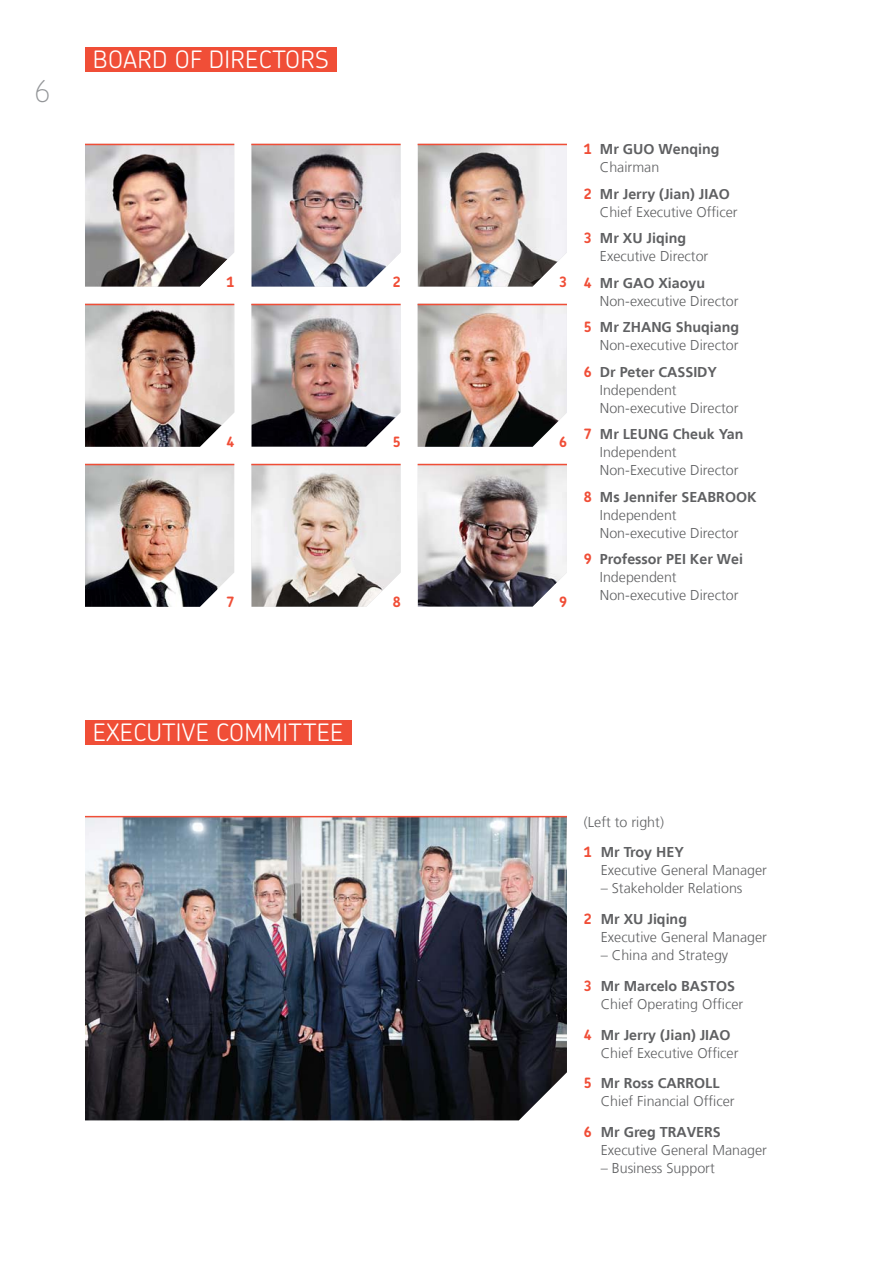
<style>
.page{position:relative;width:893px;height:1263px;background:#fff}
.page>*{position:absolute;margin:0;border:0;box-sizing:border-box;transform-origin:0 0}
.t1{font:100 30px "Chevin Std";color:#939598}
.t2{font:300 24px "Chevin Std";letter-spacing:.015em;color:#fff}
.t3{font:300 14.25px/18px "Frutiger LT";color:#5f6062}
.t4{font:700 14.25px/18px "Frutiger LT";color:#5f6062}
.t5{font:700 14.25px "Chevin Std";color:#f04e37}
.s1{font-family:"Chevin Std";color:#f04e37}
.s2{font-weight:300}
.s3{font-family:"Chevin Std";font-weight:700;color:#f04e37}
.s4{font-weight:700}
</style>
<div class="page">
<img style="left:85px;top:817px;width:482px;height:303px">
<hr style="left:85px;top:816px;width:482px;height:1px;background:#f04e37">
<div style="left:85px;top:48px;width:252px;height:24px;background:#f04e37"></div>
<div style="left:85px;top:721px;width:267px;height:24px;background:#f04e37"></div>
<img style="left:85px;top:145px;width:149px;height:142px">
<hr style="left:85px;top:144px;width:149px;height:1px;background:#f04e37">
<img style="left:85px;top:305px;width:149px;height:142px">
<hr style="left:85px;top:304px;width:149px;height:1px;background:#f04e37">
<img style="left:85px;top:465px;width:149px;height:142px">
<hr style="left:85px;top:464px;width:149px;height:1px;background:#f04e37">
<img style="left:251px;top:145px;width:150px;height:142px">
<hr style="left:251px;top:144px;width:150px;height:1px;background:#f04e37">
<img style="left:251px;top:305px;width:150px;height:142px">
<hr style="left:251px;top:304px;width:150px;height:1px;background:#f04e37">
<img style="left:251px;top:465px;width:150px;height:142px">
<hr style="left:251px;top:464px;width:150px;height:1px;background:#f04e37">
<img style="left:418px;top:145px;width:149px;height:142px">
<hr style="left:418px;top:144px;width:149px;height:1px;background:#f04e37">
<img style="left:418px;top:305px;width:149px;height:142px">
<hr style="left:418px;top:304px;width:149px;height:1px;background:#f04e37">
<img style="left:418px;top:465px;width:149px;height:142px">
<hr style="left:418px;top:464px;width:149px;height:1px;background:#f04e37">
<h1 class="t1" style="left:34px;top:71px;width:18px">6</h1>
<h2 class="t2" style="left:93px;top:51px;width:237px">BOARD OF DIRECTORS</h2>
<p class="t5" style="left:226px;top:277px;width:9px">1</p>
<p class="t5" style="left:226px;top:437px;width:9px">4</p>
<p class="t5" style="left:393px;top:277px;width:9px">2</p>
<p class="t5" style="left:393px;top:437px;width:9px">5</p>
<p class="t5" style="left:226px;top:597px;width:9px">7</p>
<h2 class="t2" style="left:93px;top:724px;width:252px">EXECUTIVE COMMITTEE</h2>
<p class="t5" style="left:393px;top:597px;width:9px">8</p>
<p class="t5" style="left:559px;top:277px;width:9px">3</p>
<p class="t5" style="left:559px;top:437px;width:9px">6</p>
<p class="t5" style="left:559px;top:597px;width:9px">9</p>
<p class="t4" style="left:600px;top:140px;width:121px;text-indent:-16px"><span class="s1">1</span> Mr GUO Wenqing<br><span class="s2">Chairman</span></p>
<p class="t3" style="left:600px;top:185px;width:139px;text-indent:-16px"><span class="s3">2</span> <span class="s4">Mr Jerry (Jian) JIAO<br></span>Chief Executive Officer</p>
<p class="t3" style="left:600px;top:230px;width:110px;text-indent:-16px"><span class="s3">3</span> <span class="s4">Mr XU Jiqing<br></span>Executive Director</p>
<p class="t3" style="left:600px;top:274px;width:140px;text-indent:-16px"><span class="s3">4</span> <span class="s4">Mr GAO Xiaoyu<br></span>Non-executive Director</p>
<p class="t3" style="left:584px;top:319px;width:157px;text-align:right"><span class="s3">5</span> <span class="s4">Mr ZHANG Shuqiang<br></span>Non-executive Director</p>
<p class="t3" style="left:600px;top:363px;width:140px;text-indent:-16px"><span class="s3">6</span> <span class="s4">Dr Peter CASSIDY<br></span>Independent<br>Non-executive Director</p>
<p class="t3" style="left:600px;top:426px;width:145px;text-indent:-16px"><span class="s3">7</span> <span class="s4">Mr LEUNG Cheuk Yan<br></span>Independent<br>Non-Executive Director</p>
<p class="t3" style="left:600px;top:488px;width:158px;text-indent:-16px"><span class="s3">8</span> <span class="s4">Ms Jennifer SEABROOK<br></span>Independent<br>Non-executive Director</p>
<p class="t3" style="left:600px;top:551px;width:145px;text-indent:-16px"><span class="s3">9</span> <span class="s4">Professor PEI Ker Wei<br></span>Independent<br>Non-executive Director</p>
<p class="t3" style="left:584px;top:807px;width:101px;line-height:30.8px">(Left to right)<br><span class="s3">1</span> <span class="s4">Mr Troy HEY</span></p>
<p class="t3" style="left:601px;top:862px;width:168px">Executive General Manager</p>
<p class="t3" style="left:584px;top:873px;width:160px;line-height:30.8px;text-indent:17px">– Stakeholder Relations<br><span class="s3">2</span> <span class="s4">Mr XU Jiqing</span></p>
<p class="t3" style="left:601px;top:928px;width:168px">Executive General Manager</p>
<p class="t3" style="left:584px;top:940px;width:153px;line-height:30.8px;text-indent:17px">– China and Strategy<br><span class="s3">3</span> <span class="s4">Mr Marcelo BASTOS</span></p>
<p class="t3" style="left:584px;top:989px;width:161px;line-height:30.8px;text-indent:17px">Chief Operating Officer<br><span class="s3">4</span> <span class="s4">Mr Jerry (Jian) JIAO</span></p>
<p class="t3" style="left:584px;top:1037px;width:156px;line-height:30.8px;text-indent:17px">Chief Executive Officer<br><span class="s3">5</span> <span class="s4">Mr Ross CARROLL</span></p>
<p class="t3" style="left:584px;top:1086px;width:152px;line-height:30.8px;text-indent:17px">Chief Financial Officer<br><span class="s3">6</span> <span class="s4">Mr Greg TRAVERS</span></p>
<p class="t3" style="left:601px;top:1141px;width:168px">Executive General Manager</p>
<p class="t3" style="left:601px;top:1159px;width:116px">– Business Support</p>
</div>
